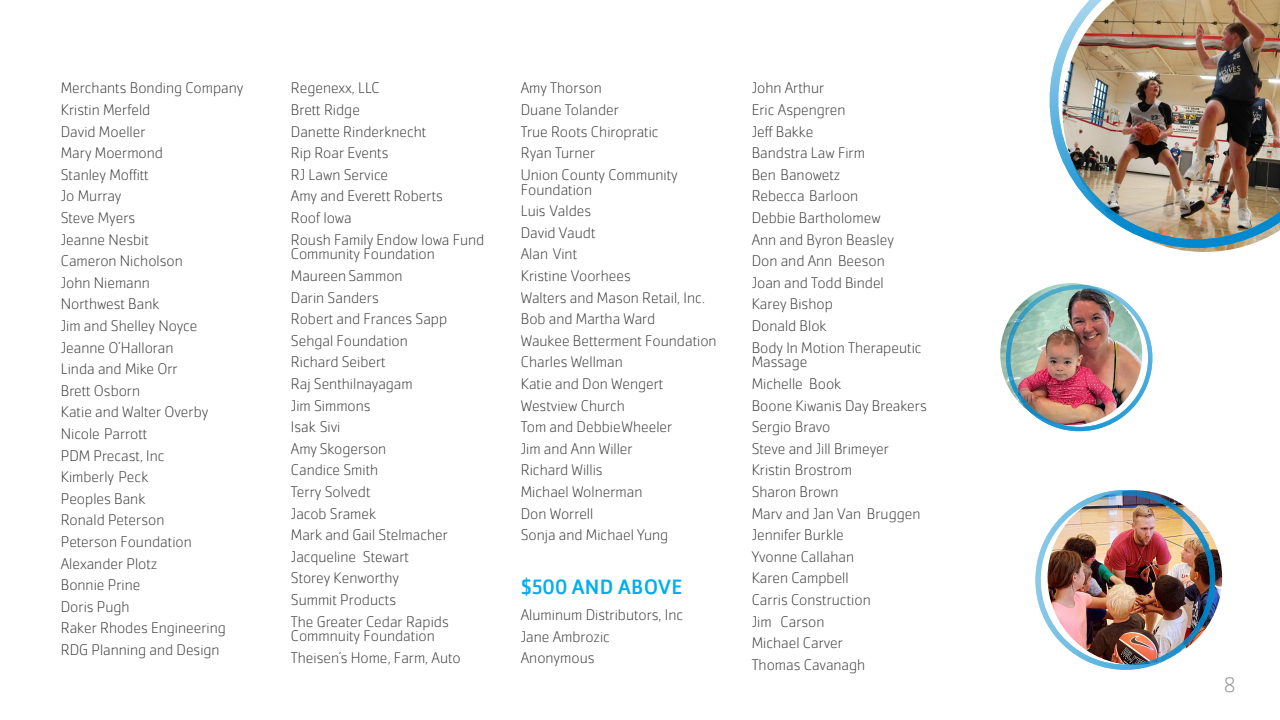
<style>
.page{position:relative;width:1280px;height:720px;background:#fff}
.page>*{position:absolute;margin:0;border:0;box-sizing:border-box;transform-origin:0 0}
.t1{font:200 21.64px "Cachet Pro";color:#939598}
.t2{font:21.56px "Cachet Pro";letter-spacing:.015em;color:#00aeef}
.t3{font:200 16px/14.8px "Cachet Pro";color:#3e3e3f}
</style>
<div class="page">
<img style="left:1049px;top:0;width:231px;height:252px">
<img style="left:1000px;top:283px;width:153px;height:149px">
<img style="left:1035px;top:490px;width:188px;height:180px">
<p class="t3" style="left:61px;top:81px;width:184px">Merchants Bonding Company</p>
<p class="t3" style="left:61px;top:103px;width:91px">Kristin Merfeld</p>
<p class="t3" style="left:61px;top:124px;width:86px">David Moeller</p>
<p class="t3" style="left:61px;top:146px;width:104px">Mary Moermond</p>
<p class="t3" style="left:61px;top:167px;width:89px">Stanley Moffitt</p>
<p class="t3" style="left:61px;top:189px;width:62px">Jo Murray</p>
<p class="t3" style="left:61px;top:211px;width:76px">Steve Myers</p>
<p class="t3" style="left:61px;top:232px;width:90px">Jeanne Nesbit</p>
<p class="t3" style="left:61px;top:254px;width:124px">Cameron Nicholson</p>
<p class="t3" style="left:61px;top:275px;width:91px">John Niemann</p>
<p class="t3" style="left:61px;top:297px;width:100px">Northwest Bank</p>
<p class="t3" style="left:61px;top:319px;width:138px">Jim and Shelley Noyce</p>
<p class="t3" style="left:61px;top:340px;width:114px">Jeanne O’Halloran</p>
<p class="t3" style="left:61px;top:362px;width:118px">Linda and Mike Orr</p>
<p class="t3" style="left:61px;top:383px;width:81px">Brett Osborn</p>
<p class="t3" style="left:61px;top:405px;width:149px">Katie and Walter Overby</p>
<p class="t3" style="left:61px;top:427px;width:88px">Nicole Parrott</p>
<p class="t3" style="left:61px;top:448px;width:105px">PDM Precast, Inc</p>
<p class="t3" style="left:61px;top:470px;width:89px">Kimberly Peck</p>
<p class="t3" style="left:61px;top:491px;width:86px">Peoples Bank</p>
<p class="t3" style="left:61px;top:513px;width:105px">Ronald Peterson</p>
<p class="t3" style="left:61px;top:535px;width:133px">Peterson Foundation</p>
<p class="t3" style="left:61px;top:556px;width:98px">Alexander Plotz</p>
<p class="t3" style="left:61px;top:578px;width:81px">Bonnie Prine</p>
<p class="t3" style="left:61px;top:599px;width:70px">Doris Pugh</p>
<p class="t3" style="left:61px;top:621px;width:167px">Raker Rhodes Engineering</p>
<p class="t3" style="left:61px;top:643px;width:160px">RDG Planning and Design</p>
<p class="t3" style="left:291px;top:81px;width:90px">Regenexx, LLC</p>
<p class="t3" style="left:291px;top:103px;width:71px">Brett Ridge</p>
<p class="t3" style="left:291px;top:124px;width:137px">Danette Rinderknecht</p>
<p class="t3" style="left:291px;top:146px;width:99px">Rip Roar Events</p>
<p class="t3" style="left:291px;top:167px;width:99px">RJ Lawn Service</p>
<p class="t3" style="left:291px;top:189px;width:154px">Amy and Everett Roberts</p>
<p class="t3" style="left:291px;top:211px;width:62px">Roof Iowa</p>
<p class="t3" style="left:291px;top:232px;width:195px">Roush Family Endow Iowa Fund<br>Community Foundation</p>
<p class="t3" style="left:291px;top:269px;width:113px">Maureen Sammon</p>
<p class="t3" style="left:291px;top:290px;width:89px">Darin Sanders</p>
<p class="t3" style="left:291px;top:312px;width:158px">Robert and Frances Sapp</p>
<p class="t3" style="left:291px;top:333px;width:119px">Sehgal Foundation</p>
<p class="t3" style="left:291px;top:355px;width:96px">Richard Seibert</p>
<p class="t3" style="left:291px;top:377px;width:123px">Raj Senthilnayagam</p>
<p class="t3" style="left:291px;top:398px;width:81px">Jim Simmons</p>
<p class="t3" style="left:291px;top:420px;width:51px">Isak Sivi</p>
<p class="t3" style="left:291px;top:441px;width:97px">Amy Skogerson</p>
<p class="t3" style="left:291px;top:463px;width:89px">Candice Smith</p>
<p class="t3" style="left:291px;top:485px;width:81px">Terry Solvedt</p>
<p class="t3" style="left:291px;top:506px;width:87px">Jacob Sramek</p>
<p class="t3" style="left:291px;top:528px;width:159px">Mark and Gail Stelmacher</p>
<p class="t3" style="left:291px;top:549px;width:120px">Jacqueline Stewart</p>
<p class="t3" style="left:291px;top:571px;width:110px">Storey Kenworthy</p>
<p class="t3" style="left:291px;top:593px;width:107px">Summit Products</p>
<p class="t3" style="left:291px;top:614px;width:159px">The Greater Cedar Rapids<br>Commnuity Foundation</p>
<p class="t3" style="left:291px;top:651px;width:171px">Theisen’s Home, Farm, Auto</p>
<p class="t3" style="left:521px;top:81px;width:82px">Amy Thorson</p>
<p class="t3" style="left:521px;top:103px;width:100px">Duane Tolander</p>
<p class="t3" style="left:521px;top:124px;width:139px">True Roots Chiropratic</p>
<p class="t3" style="left:521px;top:146px;width:76px">Ryan Turner</p>
<p class="t3" style="left:521px;top:167px;width:158px">Union County Community<br>Foundation</p>
<p class="t3" style="left:521px;top:204px;width:72px">Luis Valdes</p>
<p class="t3" style="left:521px;top:225px;width:76px">David Vaudt</p>
<p class="t3" style="left:521px;top:247px;width:58px">Alan Vint</p>
<p class="t3" style="left:521px;top:269px;width:112px">Kristine Voorhees</p>
<p class="t3" style="left:521px;top:290px;width:186px">Walters and Mason Retail, Inc.</p>
<p class="t3" style="left:521px;top:312px;width:136px">Bob and Martha Ward</p>
<p class="t3" style="left:521px;top:333px;width:197px">Waukee Betterment Foundation</p>
<p class="t3" style="left:521px;top:355px;width:104px">Charles Wellman</p>
<p class="t3" style="left:521px;top:377px;width:144px">Katie and Don Wengert</p>
<p class="t3" style="left:521px;top:398px;width:106px">Westview Church</p>
<p class="t3" style="left:521px;top:420px;width:153px">Tom and DebbieWheeler</p>
<p class="t3" style="left:521px;top:441px;width:113px">Jim and Ann Willer</p>
<p class="t3" style="left:521px;top:463px;width:83px">Richard Willis</p>
<p class="t3" style="left:521px;top:485px;width:123px">Michael Wolnerman</p>
<p class="t3" style="left:521px;top:506px;width:74px">Don Worrell</p>
<p class="t3" style="left:521px;top:528px;width:149px">Sonja and Michael Yung</p>
<p class="t2" style="left:521px;top:575px;width:163px">$500 AND ABOVE</p>
<p class="t3" style="left:521px;top:608px;width:164px">Aluminum Distributors, Inc</p>
<p class="t3" style="left:521px;top:629px;width:91px">Jane Ambrozic</p>
<p class="t3" style="left:521px;top:651px;width:75px">Anonymous</p>
<p class="t3" style="left:752px;top:81px;width:74px">John Arthur</p>
<p class="t3" style="left:752px;top:103px;width:95px">Eric Aspengren</p>
<p class="t3" style="left:752px;top:124px;width:63px">Jeff Bakke</p>
<p class="t3" style="left:752px;top:146px;width:115px">Bandstra Law Firm</p>
<p class="t3" style="left:752px;top:167px;width:90px">Ben Banowetz</p>
<p class="t3" style="left:752px;top:189px;width:108px">Rebecca Barloon</p>
<p class="t3" style="left:752px;top:211px;width:131px">Debbie Bartholomew</p>
<p class="t3" style="left:752px;top:232px;width:144px">Ann and Byron Beasley</p>
<p class="t3" style="left:752px;top:254px;width:135px">Don and Ann Beeson</p>
<p class="t3" style="left:752px;top:275px;width:134px">Joan and Todd Bindel</p>
<p class="t3" style="left:752px;top:297px;width:83px">Karey Bishop</p>
<p class="t3" style="left:752px;top:319px;width:76px">Donald Blok</p>
<p class="t3" style="left:752px;top:340px;width:171px">Body In Motion Therapeutic<br>Massage</p>
<p class="t3" style="left:752px;top:377px;width:91px">Michelle Book</p>
<p class="t3" style="left:752px;top:398px;width:177px">Boone Kiwanis Day Breakers</p>
<p class="t3" style="left:752px;top:420px;width:80px">Sergio Bravo</p>
<p class="t3" style="left:752px;top:441px;width:139px">Steve and Jill Brimeyer</p>
<p class="t3" style="left:752px;top:463px;width:102px">Kristin Brostrom</p>
<p class="t3" style="left:752px;top:485px;width:88px">Sharon Brown</p>
<p class="t3" style="left:752px;top:506px;width:170px">Marv and Jan Van Bruggen</p>
<p class="t3" style="left:752px;top:528px;width:94px">Jennifer Burkle</p>
<p class="t3" style="left:752px;top:549px;width:104px">Yvonne Callahan</p>
<p class="t3" style="left:752px;top:571px;width:98px">Karen Campbell</p>
<p class="t3" style="left:752px;top:593px;width:121px">Carris Construction</p>
<p class="t3" style="left:752px;top:614px;width:74px">Jim Carson</p>
<p class="t3" style="left:752px;top:636px;width:93px">Michael Carver</p>
<p class="t3" style="left:752px;top:657px;width:115px">Thomas Cavanagh</p>
<h1 class="t1" style="left:1224px;top:673px;width:13px">8</h1>
</div>
